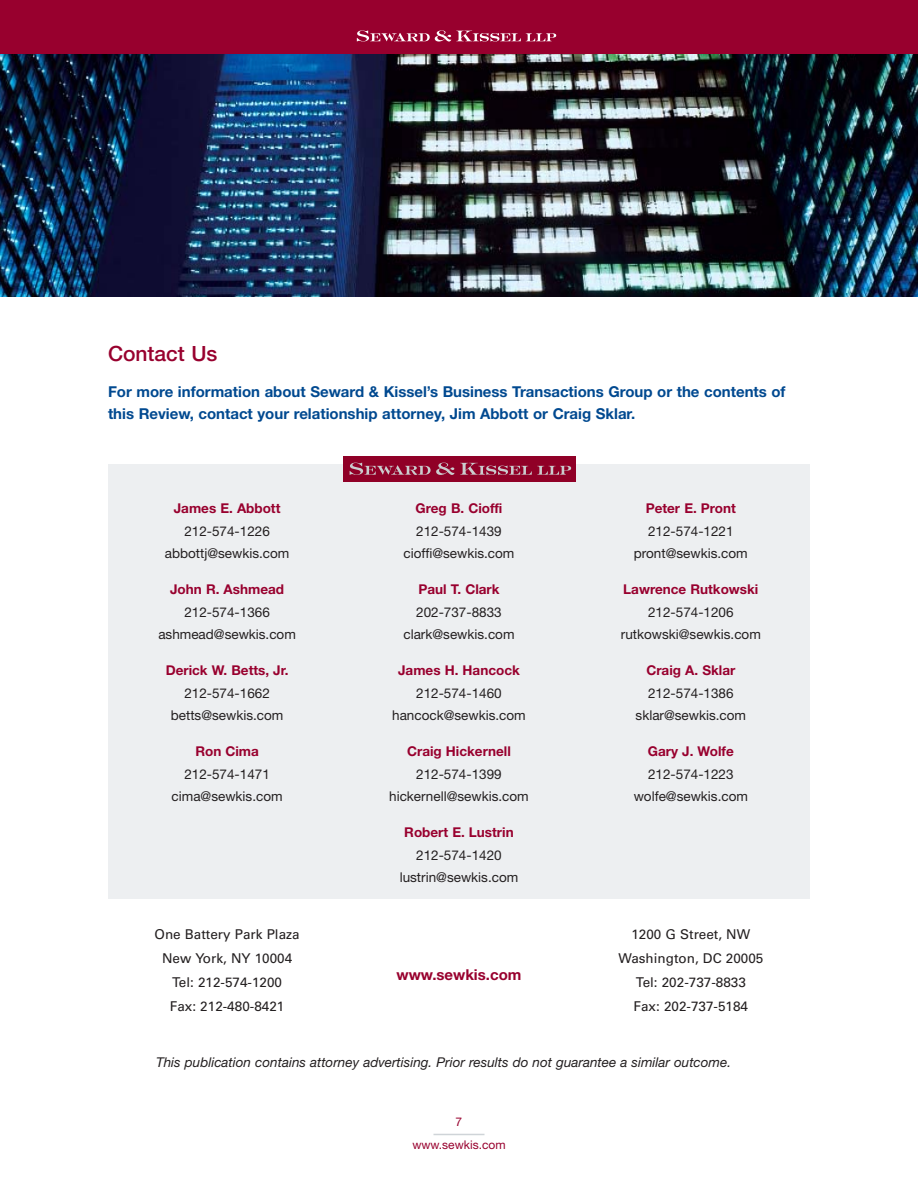
<style>
.page{position:relative;width:918px;height:1188px;background:#fff}
.page>*{position:absolute;margin:0;border:0;box-sizing:border-box;transform-origin:0 0}
.t1{font:500 21px "Helvetica Neue";color:#98002e}
.t2{font:700 15px/22.5px "Helvetica Neue";color:#004990}
.t3{font:700 15px "Helvetica Neue";color:#98002e}
.t4{font:13.5px/22.5px "Helvetica Neue";color:#231f20;text-align:center}
.t5{font:700 13.5px "Helvetica Neue";color:#98002e}
.t6{font:13.5px/24px "Univers";color:#231f20;text-align:center}
.t7{font:italic 13.5px "Helvetica Neue";color:#231f20}
.t8{font:12px/22.5px "Helvetica Neue";color:#98002e;text-align:center}
</style>
<div class="page">
<div style="left:108px;top:464px;width:702px;height:434px;background:#edeff1"></div>
<div style="left:0;top:0;width:918px;height:54px;background:#98002e"></div>
<svg style="left:357px;top:30px;width:199px;height:12px"></svg>
<hr style="left:434px;top:1134px;width:50px;height:1px;background:#cfd4d8">
<img style="left:0;top:54px;width:918px;height:243px">
<div style="left:344px;top:456px;width:232px;height:26px;background:#900027"></div>
<svg style="left:350px;top:463px;width:221px;height:12px"></svg>
<h1 class="t1" style="left:108px;top:346px;width:111px">Contact Us</h1>
<p class="t2" style="left:108px;top:381px;width:679px">For more information about Seward &amp; Kissel’s Business Transactions Group or the contents of this Review, contact your relationship attorney, Jim Abbott or Craig Sklar.</p>
<p class="t5" style="left:174px;top:504px;width:108px">James E. Abbott</p>
<p class="t4" style="left:165px;top:521px;width:126px">212-574-1226 abbottj@sewkis.com</p>
<p class="t5" style="left:170px;top:585px;width:115px">John R. Ashmead</p>
<p class="t4" style="left:158px;top:602px;width:139px">212-574-1366 ashmead@sewkis.com</p>
<p class="t5" style="left:166px;top:666px;width:124px">Derick W. Betts, Jr.</p>
<p class="t4" style="left:171px;top:683px;width:114px">212-574-1662 betts@sewkis.com</p>
<p class="t5" style="left:195px;top:747px;width:65px">Ron Cima</p>
<p class="t4" style="left:172px;top:764px;width:113px">212-574-1471 cima@sewkis.com</p>
<p class="t6" style="left:155px;top:923px;width:147px">One Battery Park Plaza<br>New York, NY 10004<br>Tel: 212-574-1200<br>Fax: 212-480-8421</p>
<p class="t5" style="left:416px;top:504px;width:88px">Greg B. Cioffi</p>
<p class="t4" style="left:404px;top:521px;width:112px">212-574-1439 cioffi@sewkis.com</p>
<p class="t5" style="left:418px;top:585px;width:83px">Paul T. Clark</p>
<p class="t4" style="left:403px;top:602px;width:113px">202-737-8833 clark@sewkis.com</p>
<p class="t5" style="left:398px;top:666px;width:123px">James H. Hancock</p>
<p class="t4" style="left:392px;top:683px;width:135px">212-574-1460 hancock@sewkis.com</p>
<p class="t5" style="left:407px;top:747px;width:105px">Craig Hickernell</p>
<p class="t4" style="left:389px;top:764px;width:141px">212-574-1399 hickernell@sewkis.com</p>
<p class="t5" style="left:404px;top:828px;width:111px">Robert E. Lustrin</p>
<p class="t4" style="left:400px;top:845px;width:120px">212-574-1420 lustrin@sewkis.com</p>
<p class="t3" style="left:397px;top:969px;width:126px">www.sewkis.com</p>
<p class="t5" style="left:646px;top:504px;width:92px">Peter E. Pront</p>
<p class="t4" style="left:634px;top:521px;width:115px">212-574-1221 pront@sewkis.com</p>
<p class="t5" style="left:623px;top:585px;width:137px">Lawrence Rutkowski</p>
<p class="t4" style="left:621px;top:602px;width:142px">212-574-1206 rutkowski@sewkis.com</p>
<p class="t5" style="left:646px;top:666px;width:90px">Craig A. Sklar</p>
<p class="t4" style="left:636px;top:683px;width:112px">212-574-1386 sklar@sewkis.com</p>
<p class="t5" style="left:648px;top:747px;width:87px">Gary J. Wolfe</p>
<p class="t4" style="left:634px;top:764px;width:116px">212-574-1223 wolfe@sewkis.com</p>
<p class="t6" style="left:618px;top:923px;width:147px">1200 G Street, NW<br>Washington, DC 20005<br>Tel: 202-737-8833<br>Fax: 202-737-5184</p>
<p class="t7" style="left:156px;top:1057px;width:577px">This publication contains attorney advertising. Prior results do not guarantee a similar outcome.</p>
<p class="t8" style="left:412px;top:1112px;width:95px">7 www.sewkis.com</p>
</div>
